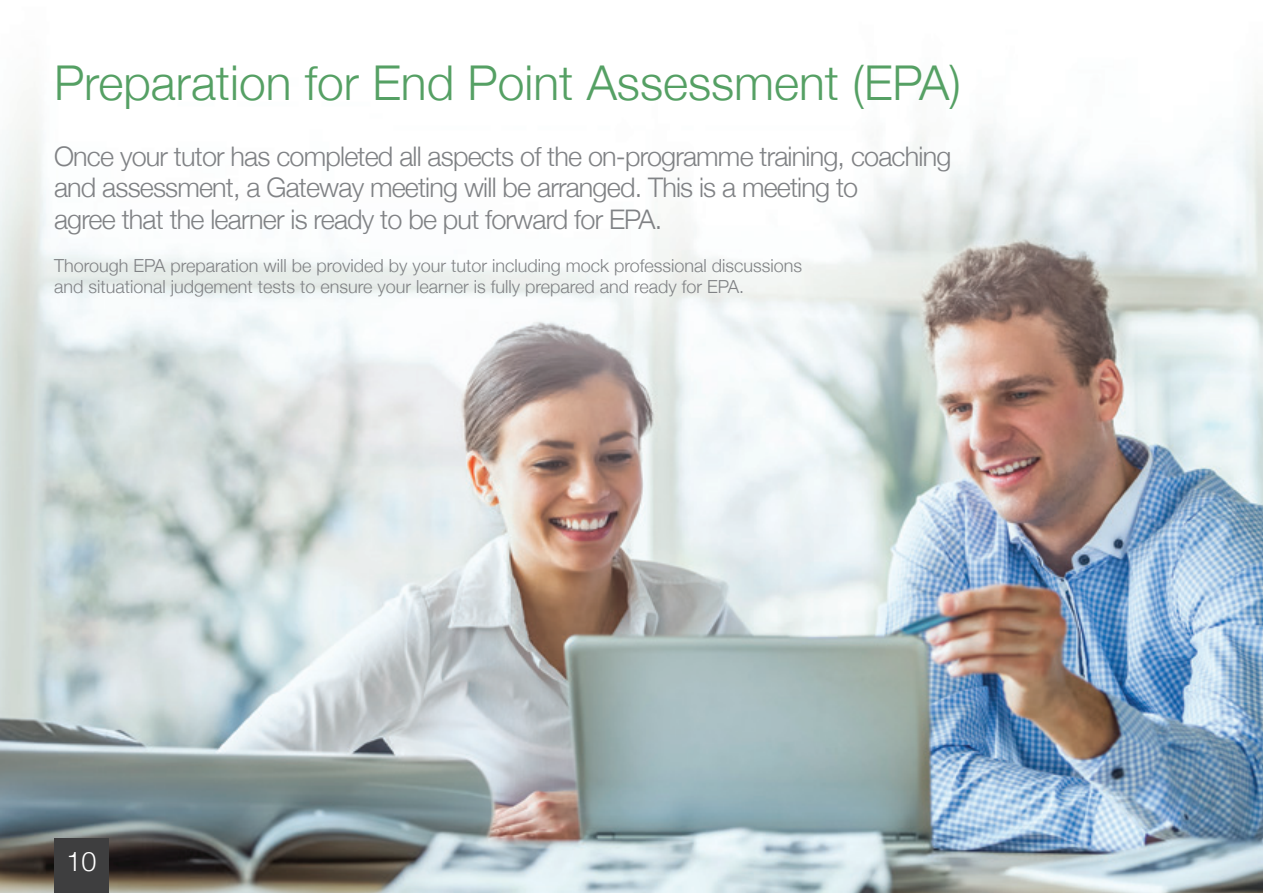
<style>
.page{position:relative;width:1263px;height:893px;background:#fff}
.page>*{position:absolute;margin:0;border:0;box-sizing:border-box;transform-origin:0 0}
.t1{font:300 48px "Helvetica Neue";color:#55a064}
.t2{font:300 27px/31.5px "Helvetica Neue";letter-spacing:-.03em;color:#808285}
.t3{font:300 27px "Helvetica Neue";color:#fff}
.t4{font:300 18px/21.6px "Helvetica Neue";color:#808285}
</style>
<div class="page">
<img style="left:0;top:96px;width:1263px;height:797px">
<div style="left:54px;top:839px;width:55px;height:54px;background:#3e3e3f"></div>
<h1 class="t1" style="left:54px;top:54px;width:908px">Preparation for End Point Assessment (EPA)</h1>
<p class="t2" style="left:54px;top:140px;width:899px">Once your tutor has completed all aspects of the on-programme training, coaching and assessment, a Gateway meeting will be arranged. This is a meeting to<br>agree that the learner is ready to be put forward for EPA.</p>
<p class="t4" style="left:54px;top:254px;width:750px">Thorough EPA preparation will be provided by your tutor including mock professional discussions and situational judgement tests to ensure your learner is fully prepared and ready for EPA.</p>
<p class="t3" style="left:66px;top:844px;width:32px">10</p>
</div>
